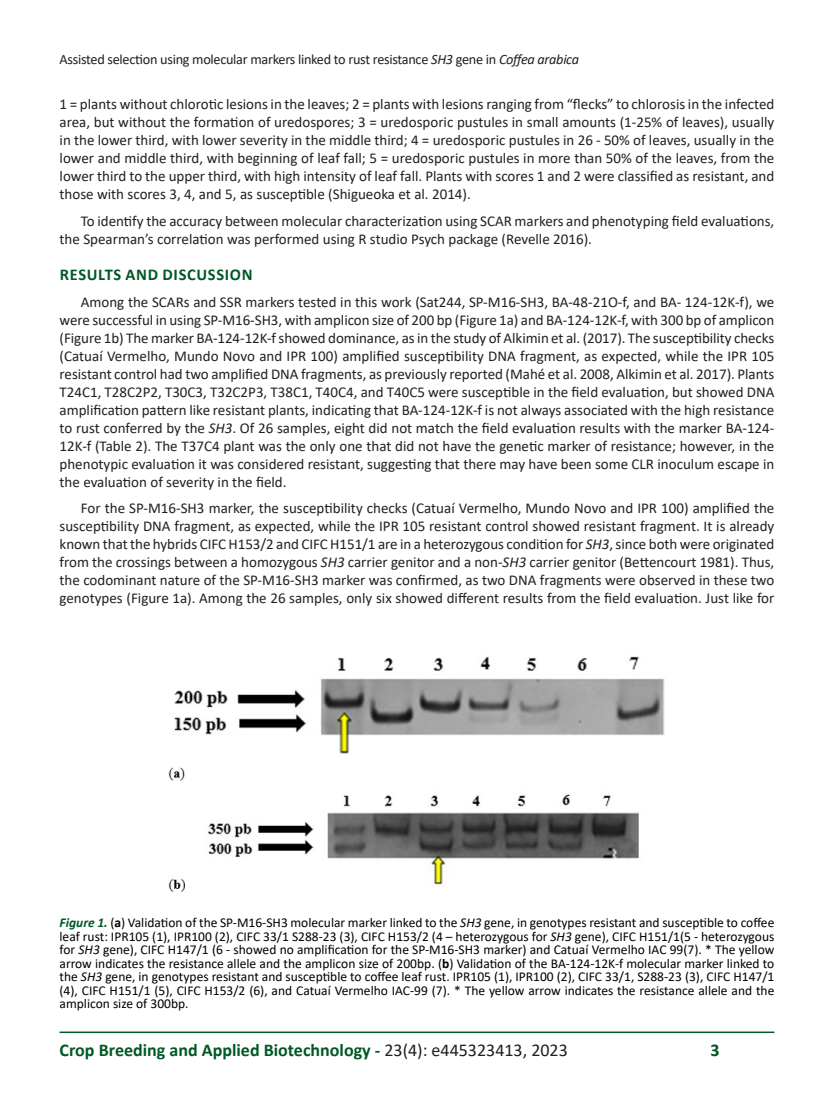
<style>
.page{position:relative;width:834px;height:1106px;background:#fff}
.page>*{position:absolute;margin:0;border:0;box-sizing:border-box;transform-origin:0 0}
.t1{font:700 18px "Calibri";color:#005824}
.TITULO_1{font:700 16.5px "Calibri";letter-spacing:.04em;color:#005824}
.CORPO_DE_TEXTO{font:15px/18px "Calibri";color:#231f20;text-align:justify}
.t2{font:14.25px "Calibri";letter-spacing:-.02em;color:#231f20}
.FIGURAS_E_TABELAS{font:13.5px/13.5px "Calibri";color:#000;text-align:justify}
.s1{font-style:italic}
.s2{font-weight:700;font-style:italic;color:#005824}
.s3{font-weight:700}
.s4{font-weight:400;color:#231f20}
</style>
<div class="page">
<hr style="left:60px;top:1031px;width:714px;height:2px;background:#005824">
<img style="left:168px;top:656px;width:497px;height:236px">
<p class="t2" style="left:60px;top:49px;width:521px">Assisted selection using molecular markers linked to rust resistance <span class="s1">SH3</span> gene in <span class="s1">Coffea arabica</span></p>
<p class="CORPO_DE_TEXTO" style="left:60px;top:95px;width:716px">1 = plants without chlorotic lesions in the leaves; 2 = plants with lesions ranging from “flecks” to chlorosis in the infected area, but without the formation of uredospores; 3 = uredosporic pustules in small amounts (1-25% of leaves), usually in the lower third, with lower severity in the middle third; 4 = uredosporic pustules in 26 - 50% of leaves, usually in the lower and middle third, with beginning of leaf fall; 5 = uredosporic pustules in more than 50% of the leaves, from the lower third to the upper third, with high intensity of leaf fall. Plants with scores 1 and 2 were classified as resistant, and those with scores 3, 4, and 5, as susceptible (Shigueoka et al. 2014).</p>
<p class="CORPO_DE_TEXTO" style="left:60px;top:211px;width:716px;text-indent:21px">To identify the accuracy between molecular characterization using SCAR markers and phenotyping field evaluations, the Spearman’s correlation was performed using R studio Psych package (Revelle 2016).</p>
<p class="TITULO_1" style="left:60px;top:263px;width:194px">RESULTS AND DISCUSSION</p>
<p class="CORPO_DE_TEXTO" style="left:60px;top:292px;width:716px;text-indent:21px">Among the SCARs and SSR markers tested in this work (Sat244, SP-M16-SH3, BA-48-21O-f, and BA- 124-12K-f), we were successful in using SP-M16-SH3, with amplicon size of 200 bp (Figure 1a) and BA-124-12K-f, with 300 bp of amplicon (Figure 1b) The marker BA-124-12K-f showed dominance, as in the study of Alkimin et al. (2017). The susceptibility checks (Catuaí Vermelho, Mundo Novo and IPR 100) amplified susceptibility DNA fragment, as expected, while the IPR 105 resistant control had two amplified DNA fragments, as previously reported (Mahé et al. 2008, Alkimin et al. 2017). Plants T24C1, T28C2P2, T30C3, T32C2P3, T38C1, T40C4, and T40C5 were susceptible in the field evaluation, but showed DNA amplification pattern like resistant plants, indicating that BA-124-12K-f is not always associated with the high resistance to rust conferred by the <span class="s1">SH3</span>. Of 26 samples, eight did not match the field evaluation results with the marker BA-124- 12K-f (Table 2). The T37C4 plant was the only one that did not have the genetic marker of resistance; however, in the phenotypic evaluation it was considered resistant, suggesting that there may have been some CLR inoculum escape in the evaluation of severity in the field.</p>
<p class="CORPO_DE_TEXTO" style="left:60px;top:499px;width:716px;text-indent:21px">For the SP-M16-SH3 marker, the susceptibility checks (Catuaí Vermelho, Mundo Novo and IPR 100) amplified the susceptibility DNA fragment, as expected, while the IPR 105 resistant control showed resistant fragment. It is already known that the hybrids CIFC H153/2 and CIFC H151/1 are in a heterozygous condition for <span class="s1">SH3</span>, since both were originated from the crossings between a homozygous <span class="s1">SH3</span> carrier genitor and a non-<span class="s1">SH3</span> carrier genitor (Bettencourt 1981). Thus, the codominant nature of the SP-M16-SH3 marker was confirmed, as two DNA fragments were observed in these two genotypes (Figure 1a). Among the 26 samples, only six showed different results from the field evaluation. Just like for</p>
<p class="FIGURAS_E_TABELAS" style="left:60px;top:915px;width:716px"><span class="s2">Figure 1.</span> (<span class="s3">a</span>) Validation of the SP-M16-SH3 molecular marker linked to the <span class="s1">SH3</span> gene, in genotypes resistant and susceptible to coffee leaf rust: IPR105 (1), IPR100 (2), CIFC 33/1 S288-23 (3), CIFC H153/2 (4 – heterozygous for <span class="s1">SH3</span> gene), CIFC H151/1(5 - heterozygous for <span class="s1">SH3</span> gene), CIFC H147/1 (6 - showed no amplification for the SP-M16-SH3 marker) and Catuaí Vermelho IAC 99(7). * The yellow arrow indicates the resistance allele and the amplicon size of 200bp. (<span class="s3">b</span>) Validation of the BA-124-12K-f molecular marker linked to the <span class="s1">SH3</span> gene, in genotypes resistant and susceptible to coffee leaf rust. IPR105 (1), IPR100 (2), CIFC 33/1, S288-23 (3), CIFC H147/1 (4), CIFC H151/1 (5), CIFC H153/2 (6), and Catuaí Vermelho IAC-99 (7). * The yellow arrow indicates the resistance allele and the amplicon size of 300bp.</p>
<p class="t1" style="left:60px;top:1037px;width:509px">Crop Breeding and Applied Biotechnology - <span class="s4">23(4): e445323413, 2023</span></p>
<p class="t1" style="left:710px;top:1037px;width:11px">3</p>
</div>
